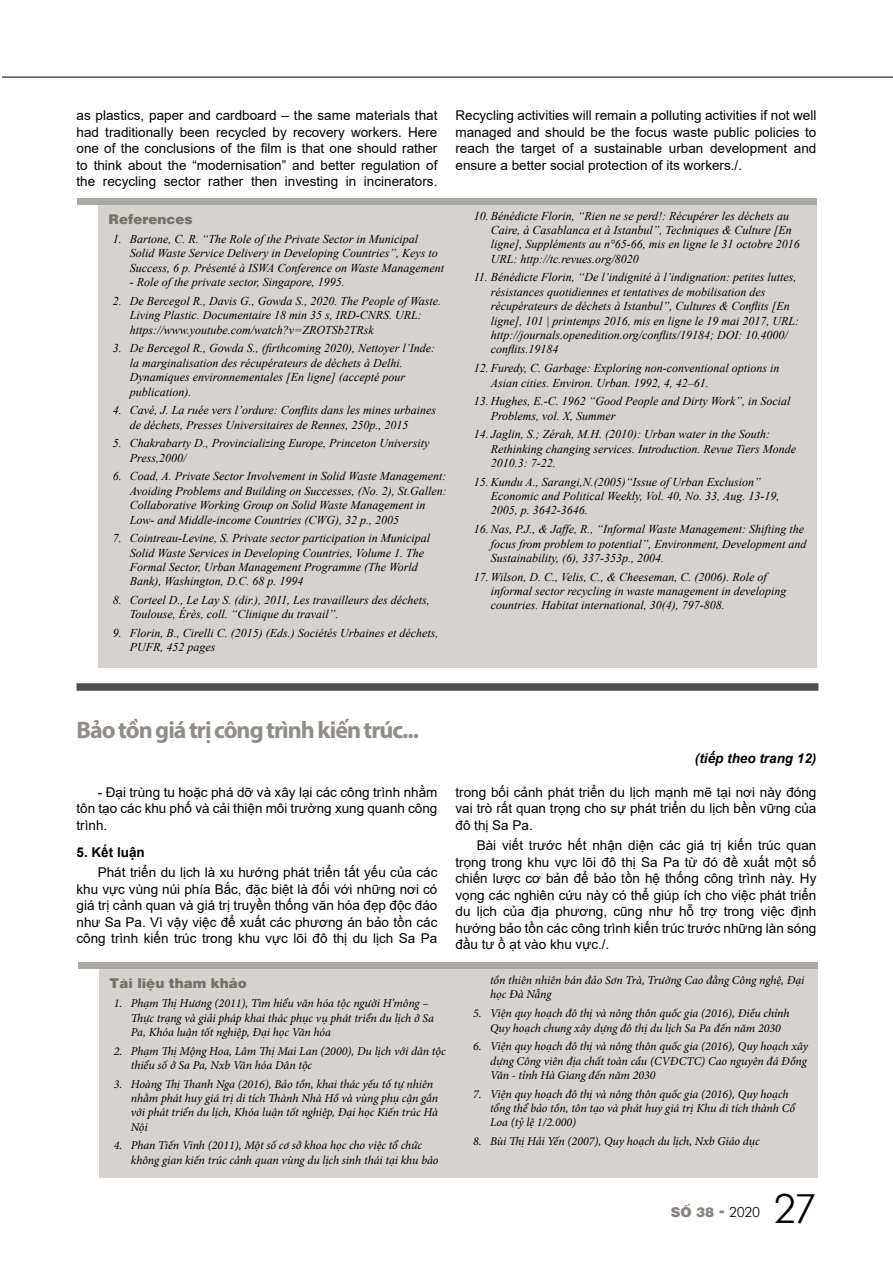
<style>
.page{position:relative;width:893px;height:1263px;background:#fff}
.page>*{position:absolute;margin:0;border:0;box-sizing:border-box;transform-origin:0 0}
.t1{font:39px "Vn Futura";color:#000}
.t2{font:700 24px "Myriad Pro";letter-spacing:-.04em;color:#918d88}
.t3{font:13.5px/16.5px "Arial";color:#000;text-align:justify}
.t4{font:900 13.5px "Vn Switz";color:#79726b}
.t5{font:italic 700 13.5px "Arial";color:#000}
.t6{font:900 13.5px "Vn Switz";color:#89847e}
.t7{font:700 13.5px "Arial";color:#000}
.t8{font:italic 12px/14.4px "Times New Roman";color:#000}
.t9{font:italic 12px/14.4px "Minion Pro";letter-spacing:-.005em;color:#000}
.s1{font-family:"Vn Futura";font-weight:400;color:#000}
</style>
<div class="page">
<hr style="left:2px;top:77px;width:891px;height:1px;background:#000007">
<div style="left:98px;top:202px;width:718px;height:465px;background:#d5d2cf"></div>
<div style="left:77px;top:198px;width:739px;height:7px;background:#aba9a5"></div>
<div style="left:99px;top:966px;width:718px;height:212px;background:#d5d2cf"></div>
<div style="left:78px;top:962px;width:739px;height:7px;background:#aba9a5"></div>
<div style="left:77px;top:683px;width:741px;height:8px;background:#4d4d4d"></div>
<p class="t3" style="left:77px;top:107px;width:362px">as plastics, paper and cardboard – the same materials that had traditionally been recycled by recovery workers. Here one of the conclusions of the film is that one should rather to think about the “modernisation” and better regulation of the recycling sector rather then investing in incinerators.</p>
<p class="t3" style="left:455px;top:107px;width:362px">Recycling activities will remain a polluting activities if not well managed and should be the focus waste public policies to reach the target of a sustainable urban development and ensure a better social protection of its workers./.</p>
<p class="t4" style="left:109px;top:210px;width:86px">References</p>
<p class="t8" style="left:130px;top:232px;width:316px;text-indent:-17px">1. Bartone, C. R. “The Role of the Private Sector in Municipal<br>Solid Waste Service Delivery in Developing Countries”, Keys to<br>Success, 6 p. Présenté à ISWA Conference on Waste Management</p>
<p class="t8" style="left:130px;top:275px;width:216px">- Role of the private sector, Singapore, 1995.</p>
<p class="t8" style="left:130px;top:293px;width:313px;text-indent:-17px">2. De Bercegol R., Davis G., Gowda S., 2020. The People of Waste.<br>Living Plastic. Documentaire 18 min 35 s, IRD-CNRS. URL: https://www.youtube.com/watch?v=ZROTSb2TRsk</p>
<p class="t8" style="left:130px;top:341px;width:307px;text-indent:-17px">3. De Bercegol R., Gowda S., (firthcoming 2020), Nettoyer l’Inde: la marginalisation des récupérateurs de déchets à Delhi.<br>Dynamiques environnementales [En ligne] (accepté pour publication).</p>
<p class="t8" style="left:130px;top:403px;width:308px;text-indent:-17px">4. Cavé, J. La ruée vers l’ordure: Conflits dans les mines urbaines de déchets, Presses Universitaires de Rennes, 250p., 2015</p>
<p class="t8" style="left:130px;top:436px;width:301px;text-indent:-17px">5. Chakrabarty D., Provincializing Europe, Princeton University<br>Press,2000/</p>
<p class="t8" style="left:130px;top:469px;width:318px;text-indent:-17px">6. Coad, A. Private Sector Involvement in Solid Waste Management:<br>Avoiding Problems and Building on Successes, (No. 2), St.Gallen:<br>Collaborative Working Group on Solid Waste Management in Low- and Middle-income Countries (CWG), 32 p., 2005</p>
<p class="t8" style="left:130px;top:531px;width:302px;text-indent:-17px">7. Cointreau-Levine, S. Private sector participation in Municipal Solid Waste Services in Developing Countries, Volume 1. The Formal Sector, Urban Management Programme (The World Bank), Washington, D.C. 68 p. 1994</p>
<p class="t8" style="left:130px;top:592px;width:302px;text-indent:-17px">8. Corteel D., Le Lay S. (dir.), 2011, Les travailleurs des déchets,<br>Toulouse, Érès, coll. “Clinique du travail”.</p>
<p class="t8" style="left:130px;top:626px;width:310px;text-indent:-17px">9. Florin, B., Cirelli C. (2015) (Eds.) Sociétés Urbaines et déchets,<br>PUFR, 452 pages</p>
<p class="t8" style="left:491px;top:208px;width:310px;text-indent:-17px">10. Bénédicte Florin, “Rien ne se perd!: Récupérer les déchets au Caire, à Casablanca et à Istanbul”, Techniques &amp; Culture [En ligne], Suppléments au n°65-66, mis en ligne le 31 octobre 2016<br>URL: http://tc.revues.org/8020</p>
<p class="t8" style="left:491px;top:270px;width:310px;text-indent:-17px">11. Bénédicte Florin, “De l’indignité à l’indignation: petites luttes, résistances quotidiennes et tentatives de mobilisation des récupérateurs de déchets à Istanbul”, Cultures &amp; Conflits [En ligne], 101 | printemps 2016, mis en ligne le 19 mai 2017, URL: http://journals.openedition.org/conflits/19184; DOI: 10.4000/ conflits.19184</p>
<p class="t8" style="left:491px;top:361px;width:290px;text-indent:-17px">12. Furedy, C. Garbage: Exploring non-conventional options in<br>Asian cities. Environ. Urban. 1992, 4, 42–61.</p>
<p class="t8" style="left:491px;top:394px;width:301px;text-indent:-17px">13. Hughes, E.-C. 1962 “Good People and Dirty Work”, in Social<br>Problems, vol. X, Summer</p>
<p class="t8" style="left:491px;top:427px;width:307px;text-indent:-17px">14. Jaglin, S.; Zérah, M.H. (2010): Urban water in the South:<br>Rethinking changing services. Introduction. Revue Tiers Monde<br>2010.3: 7-22.</p>
<p class="t8" style="left:491px;top:474px;width:290px;text-indent:-17px">15. Kundu A., Sarangi,N.(2005)“Issue of Urban Exclusion”<br>Economic and Political Weekly, Vol. 40, No. 33, Aug. 13-19,<br>2005, p. 3642-3646.</p>
<p class="t8" style="left:491px;top:522px;width:317px;text-indent:-17px">16. Nas, P.J., &amp; Jaffe, R., “Informal Waste Management: Shifting the focus from problem to potential”, Environment, Development and<br>Sustainability, (6), 337-353p., 2004.</p>
<p class="t8" style="left:491px;top:569px;width:297px;text-indent:-17px">17. Wilson, D. C., Velis, C., &amp; Cheeseman, C. (2006). Role of informal sector recycling in waste management in developing countries. Habitat international, 30(4), 797-808.</p>
<h2 class="t2" style="left:77px;top:714px;width:344px">Bảo tồn giá trị công trình kiến trúc...</h2>
<p class="t3" style="left:77px;top:783px;width:362px;text-indent:21px">- Đại trùng tu hoặc phá dỡ và xây lại các công trình nhằm tôn tạo các khu phố và cải thiện môi trường xung quanh công trình.</p>
<p class="t7" style="left:77px;top:842px;width:70px">5. Kết luận</p>
<p class="t3" style="left:77px;top:864px;width:362px;text-indent:21px">Phát triển du lịch là xu hướng phát triển tất yếu của các khu vực vùng núi phía Bắc, đặc biệt là đối với những nơi có giá trị cảnh quan và giá trị truyền thống văn hóa đẹp độc đáo như Sa Pa. Vì vậy việc để xuất các phương án bảo tồn các công trình kiến trúc trong khu vực lõi đô thị du lịch Sa Pa</p>
<p class="t4" style="left:110px;top:974px;width:139px">T¿i lièu tham khÀo</p>
<p class="t9" style="left:131px;top:996px;width:305px;text-indent:-17px">1. Phạm Thị Hương (2011), Tìm hiểu văn hóa tộc người H’mông –<br>Thực trạng và giải pháp khai thác phục vụ phát triển du lịch ở Sa<br>Pa, Khóa luận tốt nghiệp, Đại học Văn hóa</p>
<p class="t9" style="left:131px;top:1043px;width:316px;text-indent:-17px">2. Phạm Thị Mộng Hoa, Lâm Thị Mai Lan (2000), Du lịch với dân tộc thiểu số ở Sa Pa, Nxb Văn hóa Dân tộc</p>
<p class="t9" style="left:131px;top:1076px;width:309px;text-indent:-17px">3. Hoàng Thị Thanh Nga (2016), Bảo tồn, khai thác yếu tố tự nhiên nhằm phát huy giá trị di tích Thành Nhà Hồ và vùng phụ cận gắn với phát triển du lịch, Khóa luận tốt nghiệp, Đại học Kiến trúc Hà Nội</p>
<p class="t9" style="left:131px;top:1138px;width:309px;text-indent:-17px">4. Phan Tiến Vinh (2011), Một số cơ sở khoa học cho việc tổ chức không gian kiến trúc cảnh quan vùng du lịch sinh thái tại khu bảo</p>
<p class="t5" style="left:695px;top:749px;width:123px">(tiếp theo trang 12)</p>
<p class="t3" style="left:455px;top:783px;width:362px">trong bối cảnh phát triển du lịch mạnh mẽ tại nơi này đóng vai trò rất quan trọng cho sự phát triển du lịch bền vững của đô thị Sa Pa.</p>
<p class="t3" style="left:455px;top:837px;width:362px;text-indent:21px">Bài viết trước hết nhận diện các giá trị kiến trúc quan trọng trong khu vực lõi đô thị Sa Pa từ đó đề xuất một số chiến lược cơ bản để bảo tồn hệ thống công trình này. Hy vọng các nghiên cứu này có thể giúp ích cho việc phát triển du lịch của địa phương, cũng như hỗ trợ trong việc định hướng bảo tồn các công trình kiến trúc trước những làn sóng đầu tư ồ ạt vào khu vực./.</p>
<p class="t9" style="left:490px;top:973px;width:316px">tồn thiên nhiên bán đảo Sơn Trà, Trường Cao đằng Công nghệ, Đại học Đà Nẵng</p>
<p class="t9" style="left:490px;top:1006px;width:301px;text-indent:-17px">5. Viện quy hoạch đô thị và nông thôn quốc gia (2016), Điều chỉnh<br>Quy hoạch chung xây dựng đô thị du lịch Sa Pa đến năm 2030</p>
<p class="t9" style="left:490px;top:1039px;width:319px;text-align:justify;text-indent:-17px">6. Viện quy hoạch đô thị và nông thôn quốc gia (2016), Quy hoạch xây dựng Công viên địa chất toàn cầu (CVĐCTC) Cao nguyên đá Đồng Văn - tỉnh Hà Giang đến năm 2030</p>
<p class="t9" style="left:490px;top:1086px;width:306px;text-indent:-17px">7. Viện quy hoạch đô thị và nông thôn quốc gia (2016), Quy hoạch tổng thể bảo tồn, tôn tạo và phát huy giá trị Khu di tích thành Cổ<br>Loa (tỷ lệ 1/2.000)</p>
<p class="t9" style="left:473px;top:1134px;width:288px">8. Bùi Thị Hải Yến (2007), Quy hoạch du lịch, Nxb Giáo dục</p>
<p class="t6" style="left:671px;top:1203px;width:91px">S¬ 38 - <span class="s1">2020</span></p>
<h1 class="t1" style="left:774px;top:1178px;width:43px">27</h1>
</div>
